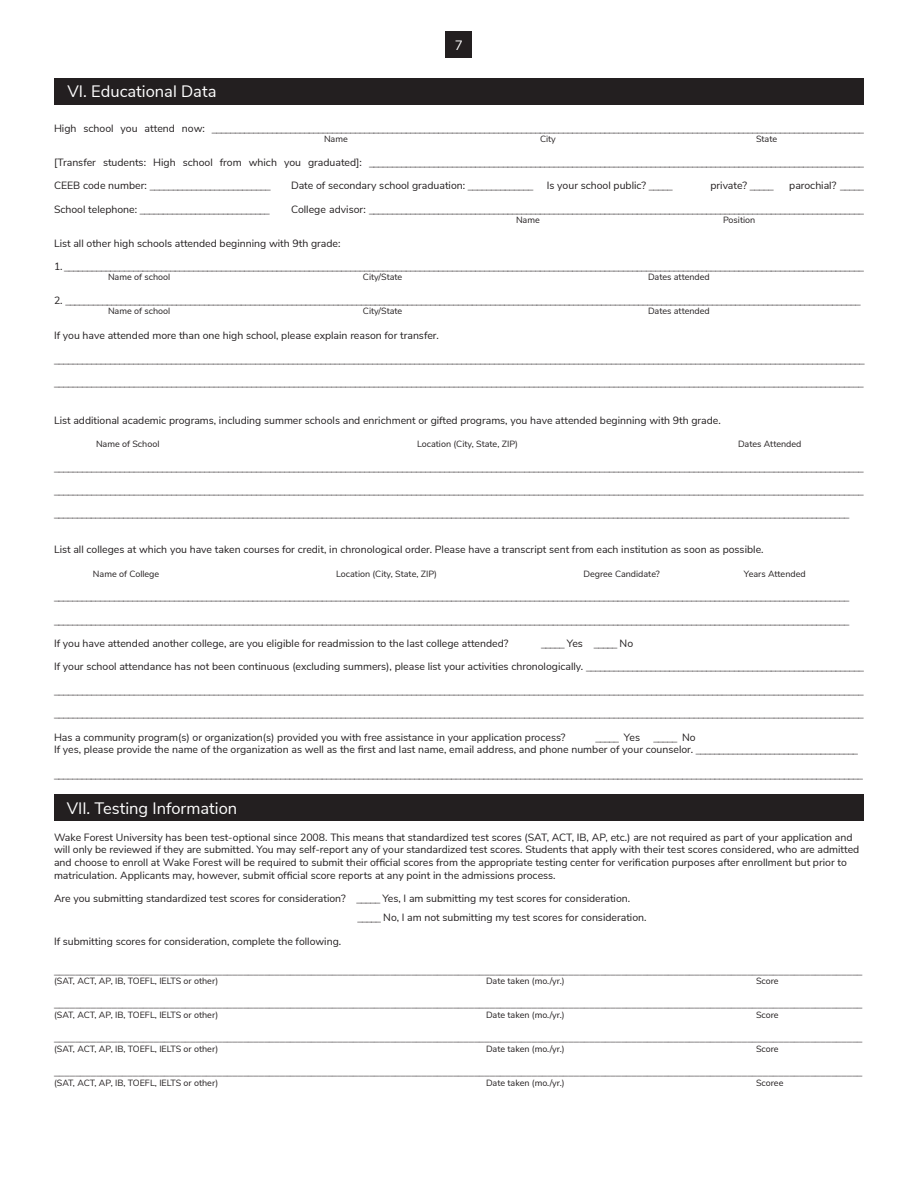
<style>
.page{position:relative;width:918px;height:1188px;background:#fff}
.page>*{position:absolute;margin:0;border:0;box-sizing:border-box;transform-origin:0 0}
.t1{font:16.5px "Nunito Sans";color:#fff}
.t2{font:13.5px "Nunito Sans";color:#fff}
.t3{font:10.5px "Avenir";color:#231f20}
.t4{font:10.5px/12.6px "Nunito Sans";color:#231f20}
.t5{font:9px "Nunito Sans";color:#231f20}
.s1{font-family:"Nunito Sans"}
.s2{font-family:"Avenir"}
</style>
<div class="page">
<div style="left:54px;top:794px;width:810px;height:27px;background:#231f20"></div>
<div style="left:54px;top:78px;width:810px;height:27px;background:#231f20"></div>
<div style="left:446px;top:31px;width:26px;height:27px;background:#231f20"></div>
<p class="t2" style="left:455px;top:35px;width:10px">7</p>
<p class="t1" style="left:68px;top:79px;width:150px">VI. Educational Data</p>
<p class="t3" style="left:54px;top:122px;width:811px"><span class="s1">High school you attend now:</span> _____________________________________________________________________________________________________________________________________________</p>
<p class="t5" style="left:324px;top:133px;width:25px">Name</p>
<p class="t5" style="left:540px;top:133px;width:17px">City</p>
<p class="t5" style="left:756px;top:133px;width:23px">State</p>
<p class="t3" style="left:54px;top:156px;width:811px"><span class="s1">[Transfer students: High school from which you graduated]:</span> ___________________________________________________________________________________________________________</p>
<p class="t3" style="left:54px;top:179px;width:218px"><span class="s1">CEEB code number:</span> __________________________</p>
<p class="t4" style="left:291px;top:179px;width:244px">Date of secondary school graduation: <span class="s2">______________</span></p>
<p class="t4" style="left:547px;top:179px;width:127px">Is your school public? <span class="s2">_____</span></p>
<p class="t4" style="left:710px;top:179px;width:65px">private? <span class="s2">_____</span></p>
<p class="t4" style="left:789px;top:179px;width:76px">parochial? <span class="s2">_____</span></p>
<p class="t3" style="left:54px;top:203px;width:217px"><span class="s1">School telephone:</span> ____________________________</p>
<p class="t3" style="left:291px;top:203px;width:574px"><span class="s1">College advisor:</span> ___________________________________________________________________________________________________________</p>
<p class="t5" style="left:516px;top:213px;width:25px">Name</p>
<p class="t5" style="left:723px;top:213px;width:34px">Position</p>
<p class="t4" style="left:54px;top:236px;width:288px">List all other high schools attended beginning with 9th grade:</p>
<p class="t3" style="left:54px;top:260px;width:811px"><span class="s1">1.</span> _____________________________________________________________________________________________________________________________________________________________________________</p>
<p class="t5" style="left:108px;top:271px;width:64px">Name of school</p>
<p class="t5" style="left:363px;top:271px;width:41px">City/State</p>
<p class="t5" style="left:648px;top:271px;width:63px">Dates attended</p>
<p class="t3" style="left:54px;top:294px;width:808px"><span class="s1">2.</span> ____________________________________________________________________________________________________________________________________________________________________________</p>
<p class="t5" style="left:108px;top:304px;width:64px">Name of school</p>
<p class="t5" style="left:363px;top:304px;width:41px">City/State</p>
<p class="t5" style="left:648px;top:304px;width:63px">Dates attended</p>
<p class="t4" style="left:54px;top:329px;width:386px">If you have attended more than one high school, please explain reason for transfer.</p>
<p class="t3" style="left:54px;top:353px;width:812px">_____________________________________________________________________________________________________________________________________________________________________________</p>
<p class="t3" style="left:54px;top:376px;width:811px">____________________________________________________________________________________________________________________________________________________________________________</p>
<p class="t4" style="left:54px;top:413px;width:668px">List additional academic programs, including summer schools and enrichment or gifted programs, you have attended beginning with 9th grade.</p>
<p class="t5" style="left:96px;top:438px;width:65px">Name of School</p>
<p class="t5" style="left:417px;top:438px;width:102px">Location (City, State, ZIP)</p>
<p class="t5" style="left:738px;top:438px;width:65px">Dates Attended</p>
<p class="t3" style="left:54px;top:461px;width:811px">____________________________________________________________________________________________________________________________________________________________________________</p>
<p class="t3" style="left:54px;top:484px;width:811px">____________________________________________________________________________________________________________________________________________________________________________</p>
<p class="t3" style="left:54px;top:508px;width:797px">____________________________________________________________________________________________________________________________________________________________________________</p>
<p class="t4" style="left:54px;top:543px;width:711px">List all colleges at which you have taken courses for credit, in chronological order. Please have a transcript sent from each institution as soon as possible.</p>
<p class="t5" style="left:93px;top:567px;width:68px">Name of College</p>
<p class="t5" style="left:336px;top:567px;width:102px">Location (City, State, ZIP)</p>
<p class="t5" style="left:583px;top:567px;width:78px">Degree Candidate?</p>
<p class="t5" style="left:744px;top:567px;width:63px">Years Attended</p>
<p class="t3" style="left:54px;top:590px;width:797px">____________________________________________________________________________________________________________________________________________________________________________</p>
<p class="t3" style="left:54px;top:614px;width:797px">____________________________________________________________________________________________________________________________________________________________________________</p>
<p class="t4" style="left:54px;top:636px;width:456px">If you have attended another college, are you eligible for readmission to the last college attended?</p>
<p class="t3" style="left:541px;top:637px;width:94px">_____ <span class="s1">Yes</span> _____ <span class="s1">No</span></p>
<p class="t4" style="left:54px;top:660px;width:811px">If your school attendance has not been continuous (excluding summers), please list your activities chronologically. <span class="s2">____________________________________________________________</span></p>
<p class="t3" style="left:54px;top:684px;width:811px">____________________________________________________________________________________________________________________________________________________________________________</p>
<p class="t3" style="left:54px;top:707px;width:811px">____________________________________________________________________________________________________________________________________________________________________________</p>
<p class="t4" style="left:54px;top:730px;width:513px">Has a community program(s) or organization(s) provided you with free assistance in your application process?</p>
<p class="t3" style="left:595px;top:731px;width:46px">_____ <span class="s1">Yes</span></p>
<p class="t4" style="left:54px;top:730px;width:806px;text-indent:600px"><span class="s2">_____</span> No<br>If yes, please provide the name of the organization as well as the first and last name, email address, and phone number of your counselor. <span class="s2">___________________________________</span></p>
<p class="t3" style="left:54px;top:769px;width:811px">_______________________________________________________________________________________________________________________________________________________________________________</p>
<p class="t1" style="left:67px;top:796px;width:172px">VII. Testing Information</p>
<p class="t4" style="left:54px;top:830px;width:807px">Wake Forest University has been test-optional since 2008. This means that standardized test scores (SAT, ACT, IB, AP, etc.) are not required as part of your application and will only be reviewed if they are submitted. You may self-report any of your standardized test scores. Students that apply with their test scores considered, who are admitted and choose to enroll at Wake Forest will be required to submit their official scores from the appropriate testing center for verification purposes after enrollment but prior to matriculation. Applicants may, however, submit official score reports at any point in the admissions process.</p>
<p class="t4" style="left:54px;top:891px;width:578px">Are you submitting standardized test scores for consideration? <span class="s2">_____</span> Yes, I am submitting my test scores for consideration.</p>
<p class="t4" style="left:357px;top:911px;width:291px"><span class="s2">_____</span> No, I am not submitting my test scores for consideration.</p>
<p class="t4" style="left:54px;top:934px;width:289px">If submitting scores for consideration, complete the following.</p>
<p class="t3" style="left:54px;top:964px;width:810px">__________________________________________________________________________________________________________________________________________________________</p>
<p class="t5" style="left:54px;top:974px;width:166px">(SAT, ACT, AP, IB, TOEFL, IELTS or other)</p>
<p class="t5" style="left:486px;top:974px;width:80px">Date taken (mo./yr.)</p>
<p class="t5" style="left:756px;top:974px;width:24px">Score</p>
<p class="t3" style="left:54px;top:998px;width:810px">__________________________________________________________________________________________________________________________________________________________</p>
<p class="t5" style="left:54px;top:1008px;width:166px">(SAT, ACT, AP, IB, TOEFL, IELTS or other)</p>
<p class="t5" style="left:486px;top:1008px;width:80px">Date taken (mo./yr.)</p>
<p class="t5" style="left:756px;top:1008px;width:24px">Score</p>
<p class="t3" style="left:54px;top:1031px;width:810px">__________________________________________________________________________________________________________________________________________________________</p>
<p class="t5" style="left:54px;top:1042px;width:166px">(SAT, ACT, AP, IB, TOEFL, IELTS or other)</p>
<p class="t5" style="left:486px;top:1042px;width:80px">Date taken (mo./yr.)</p>
<p class="t5" style="left:756px;top:1042px;width:24px">Score</p>
<p class="t3" style="left:54px;top:1065px;width:810px">__________________________________________________________________________________________________________________________________________________________</p>
<p class="t5" style="left:54px;top:1076px;width:166px">(SAT, ACT, AP, IB, TOEFL, IELTS or other)</p>
<p class="t5" style="left:486px;top:1076px;width:80px">Date taken (mo./yr.)</p>
<p class="t5" style="left:756px;top:1076px;width:29px">Scoree</p>
</div>
